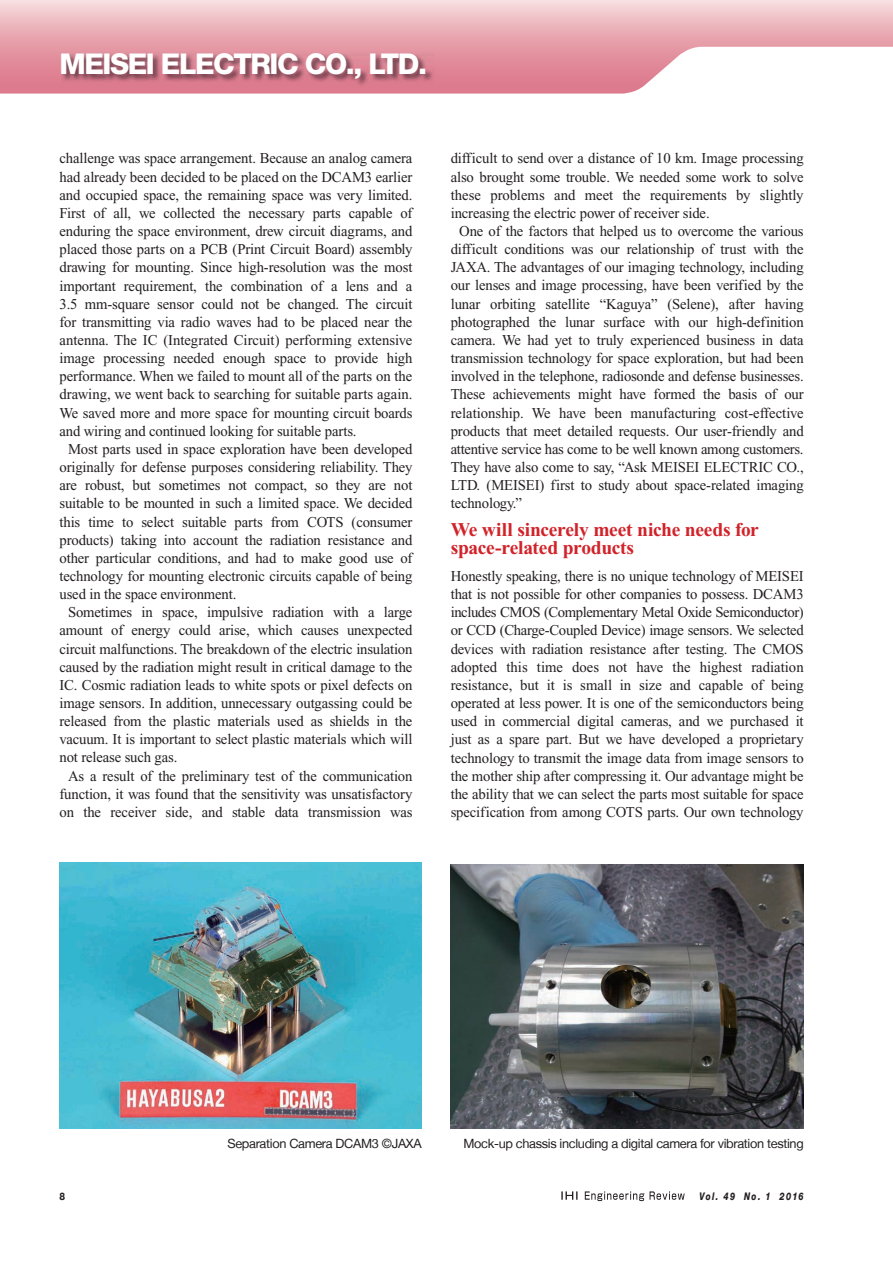
<style>
.page{position:relative;width:893px;height:1263px;background:#fff}
.page>*{position:absolute;margin:0;border:0;box-sizing:border-box;transform-origin:0 0}
.t1{font:800 28.5px "Helvetica Neue LT";letter-spacing:-.05em;color:#fff}
.t2{font:700 19.5px/18.1px "Times New Roman";letter-spacing:-.015em;color:#d1232a}
.t3{font:15px/18.1px "Times New Roman";letter-spacing:-.01em;color:#231f20;text-align:justify}
.t4{font:12.75px "Helvetica Neue LT";letter-spacing:-.025em;color:#231f20}
.t5{font:italic 800 10.5px "Helvetica Neue LT";letter-spacing:.165em;color:#231f20;scale:.78 1}
.t6{font:800 10.5px "Helvetica Neue LT";color:#231f20;scale:.85 1}
</style>
<div class="page">
<svg style="left:561px;top:1191px;width:124px;height:10px"></svg>
<svg style="left:0;top:0;width:893px;height:94px"></svg>
<img style="left:61px;top:53px;width:373px;height:34px">
<img style="left:60px;top:862px;width:362px;height:267px">
<img style="left:451px;top:864px;width:353px;height:265px">
<h1 class="t1" style="left:60px;top:47px;width:369px">MEISEI ELECTRIC CO., LTD.</h1>
<p class="t3" style="left:60px;top:149px;width:354px">challenge was space arrangement. Because an analog camera</p>
<p class="t3" style="left:60px;top:168px;width:354px">had already been decided to be placed on the DCAM3 earlier</p>
<p class="t3" style="left:60px;top:186px;width:354px">and occupied space, the remaining space was very limited.</p>
<p class="t3" style="left:60px;top:204px;width:354px">First of all, we collected the necessary parts capable of</p>
<p class="t3" style="left:60px;top:222px;width:354px">enduring the space environment, drew circuit diagrams, and</p>
<p class="t3" style="left:60px;top:240px;width:354px">placed those parts on a PCB (Print Circuit Board) assembly</p>
<p class="t3" style="left:60px;top:258px;width:354px">drawing for mounting. Since high-resolution was the most</p>
<p class="t3" style="left:60px;top:276px;width:354px">important requirement, the combination of a lens and a</p>
<p class="t3" style="left:60px;top:295px;width:354px">3.5 mm-square sensor could not be changed. The circuit</p>
<p class="t3" style="left:60px;top:313px;width:354px">for transmitting via radio waves had to be placed near the</p>
<p class="t3" style="left:60px;top:331px;width:354px">antenna. The IC (Integrated Circuit) performing extensive</p>
<p class="t3" style="left:60px;top:349px;width:354px">image processing needed enough space to provide high</p>
<p class="t3" style="left:60px;top:367px;width:354px">performance. When we failed to mount all of the parts on the</p>
<p class="t3" style="left:60px;top:385px;width:354px">drawing, we went back to searching for suitable parts again.</p>
<p class="t3" style="left:60px;top:403px;width:354px">We saved more and more space for mounting circuit boards</p>
<p class="t3" style="left:60px;top:422px;width:299px">and wiring and continued looking for suitable parts.</p>
<p class="t3" style="left:68px;top:440px;width:346px">Most parts used in space exploration have been developed</p>
<p class="t3" style="left:60px;top:458px;width:354px">originally for defense purposes considering reliability. They</p>
<p class="t3" style="left:60px;top:476px;width:354px">are robust, but sometimes not compact, so they are not</p>
<p class="t3" style="left:60px;top:494px;width:354px">suitable to be mounted in such a limited space. We decided</p>
<p class="t3" style="left:60px;top:512px;width:354px">this time to select suitable parts from COTS (consumer</p>
<p class="t3" style="left:60px;top:531px;width:354px">products) taking into account the radiation resistance and</p>
<p class="t3" style="left:60px;top:549px;width:354px">other particular conditions, and had to make good use of</p>
<p class="t3" style="left:60px;top:567px;width:354px">technology for mounting electronic circuits capable of being</p>
<p class="t3" style="left:60px;top:585px;width:178px">used in the space environment.</p>
<p class="t3" style="left:68px;top:603px;width:346px">Sometimes in space, impulsive radiation with a large</p>
<p class="t3" style="left:60px;top:621px;width:354px">amount of energy could arise, which causes unexpected</p>
<p class="t3" style="left:60px;top:639px;width:354px">circuit malfunctions. The breakdown of the electric insulation</p>
<p class="t3" style="left:60px;top:658px;width:354px">caused by the radiation might result in critical damage to the</p>
<p class="t3" style="left:60px;top:676px;width:354px">IC. Cosmic radiation leads to white spots or pixel defects on</p>
<p class="t3" style="left:60px;top:694px;width:354px">image sensors. In addition, unnecessary outgassing could be</p>
<p class="t3" style="left:60px;top:712px;width:354px">released from the plastic materials used as shields in the</p>
<p class="t3" style="left:60px;top:730px;width:354px">vacuum. It is important to select plastic materials which will</p>
<p class="t3" style="left:60px;top:748px;width:119px">not release such gas.</p>
<p class="t3" style="left:68px;top:766px;width:346px">As a result of the preliminary test of the communication</p>
<p class="t3" style="left:60px;top:785px;width:354px">function, it was found that the sensitivity was unsatisfactory</p>
<p class="t3" style="left:60px;top:803px;width:354px">on the receiver side, and stable data transmission was</p>
<p class="t3" style="left:451px;top:149px;width:354px">difficult to send over a distance of 10 km. Image processing</p>
<p class="t3" style="left:451px;top:167px;width:354px">also brought some trouble. We needed some work to solve</p>
<p class="t3" style="left:451px;top:186px;width:354px">these problems and meet the requirements by slightly</p>
<p class="t3" style="left:451px;top:204px;width:260px">increasing the electric power of receiver side.</p>
<p class="t3" style="left:459px;top:222px;width:346px">One of the factors that helped us to overcome the various</p>
<p class="t3" style="left:451px;top:240px;width:354px">difficult conditions was our relationship of trust with the</p>
<p class="t3" style="left:451px;top:258px;width:354px">JAXA. The advantages of our imaging technology, including</p>
<p class="t3" style="left:451px;top:276px;width:354px">our lenses and image processing, have been verified by the</p>
<p class="t3" style="left:451px;top:295px;width:354px">lunar orbiting satellite “Kaguya” (Selene), after having</p>
<p class="t3" style="left:451px;top:313px;width:354px">photographed the lunar surface with our high-definition</p>
<p class="t3" style="left:451px;top:331px;width:354px">camera. We had yet to truly experienced business in data</p>
<p class="t3" style="left:451px;top:349px;width:354px">transmission technology for space exploration, but had been</p>
<p class="t3" style="left:451px;top:367px;width:354px">involved in the telephone, radiosonde and defense businesses.</p>
<p class="t3" style="left:451px;top:385px;width:354px">These achievements might have formed the basis of our</p>
<p class="t3" style="left:451px;top:403px;width:354px">relationship. We have been manufacturing cost-effective</p>
<p class="t3" style="left:451px;top:422px;width:354px">products that meet detailed requests. Our user-friendly and</p>
<p class="t3" style="left:451px;top:440px;width:354px">attentive service has come to be well known among customers.</p>
<p class="t3" style="left:451px;top:458px;width:354px">They have also come to say, “Ask MEISEI ELECTRIC CO.,</p>
<p class="t3" style="left:451px;top:476px;width:354px">LTD. (MEISEI) first to study about space-related imaging</p>
<p class="t3" style="left:451px;top:494px;width:73px">technology.”</p>
<h2 class="t2" style="left:451px;top:520px;width:310px">We will sincerely meet niche needs for space-related products</h2>
<p class="t3" style="left:451px;top:567px;width:354px">Honestly speaking, there is no unique technology of MEISEI that is not possible for other companies to possess. DCAM3 includes CMOS (Complementary Metal Oxide Semiconductor) or CCD (Charge-Coupled Device) image sensors. We selected devices with radiation resistance after testing. The CMOS adopted this time does not have the highest radiation resistance, but it is small in size and capable of being operated at less power. It is one of the semiconductors being used in commercial digital cameras, and we purchased it just as a spare part. But we have developed a proprietary technology to transmit the image data from image sensors to the mother ship after compressing it. Our advantage might be the ability that we can select the parts most suitable for space specification from among COTS parts. Our own technology</p>
<p class="t4" style="left:227px;top:1136px;width:196px">Separation Camera DCAM3 ©JAXA</p>
<p class="t4" style="left:463px;top:1136px;width:342px">Mock-up chassis including a digital camera for vibration testing</p>
<p class="t6" style="left:60px;top:1190px;width:8px">8</p>
<p class="t5" style="left:699px;top:1190px;width:135px">Vol. 49 No. 1 2016</p>
</div>
